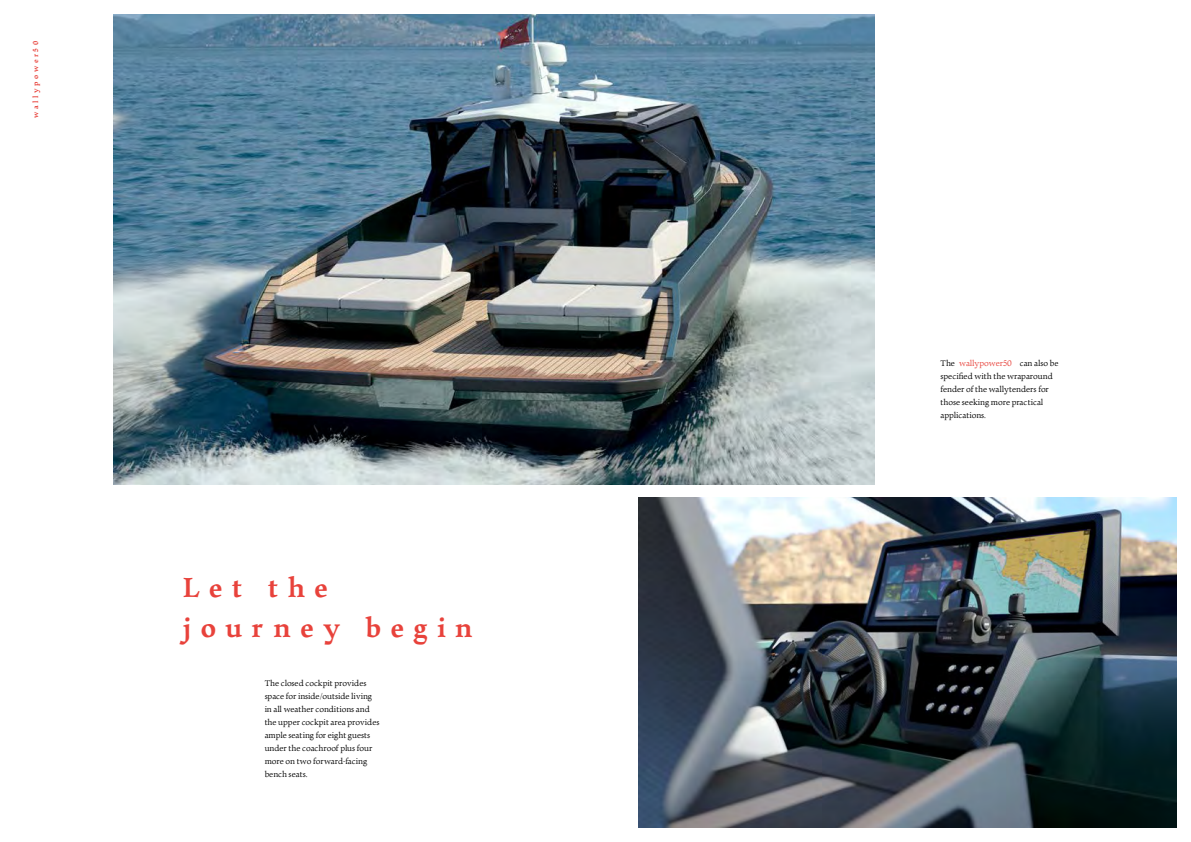
<style>
.page{position:relative;width:1191px;height:842px;background:#fff}
.page>*{position:absolute;margin:0;border:0;box-sizing:border-box;transform-origin:0 0}
.t1{font:700 30px/40px "Walleye";letter-spacing:.3em;color:#e8423b}
.t2{font:9px/13px "Walleye";letter-spacing:-.01em;color:#000}
.t3{font:700 8px "Walleye";letter-spacing:.31em;color:#e8423b}
.s1{color:#e8423b}
</style>
<div class="page">
<img style="left:638px;top:498px;width:538px;height:330px">
<img style="left:113px;top:14px;width:761px;height:470px">
<p class="t3" style="left:31px;top:118px;width:78px;rotate:-90deg">wallypower50</p>
<h1 class="t1" style="left:183px;top:568px;width:292px">Let the journey begin</h1>
<p class="t2" style="left:265px;top:677px;width:116px">The closed cockpit provides space for inside/outside living in all weather conditions and the upper cockpit area provides ample seating for eight guests under the coachroof plus four more on two forward-facing bench seats.</p>
<p class="t2" style="left:940px;top:357px;width:120px">The <span class="s1">wallypower50</span> can also be specified with the wraparound fender of the wallytenders for those seeking more practical applications.</p>
</div>
